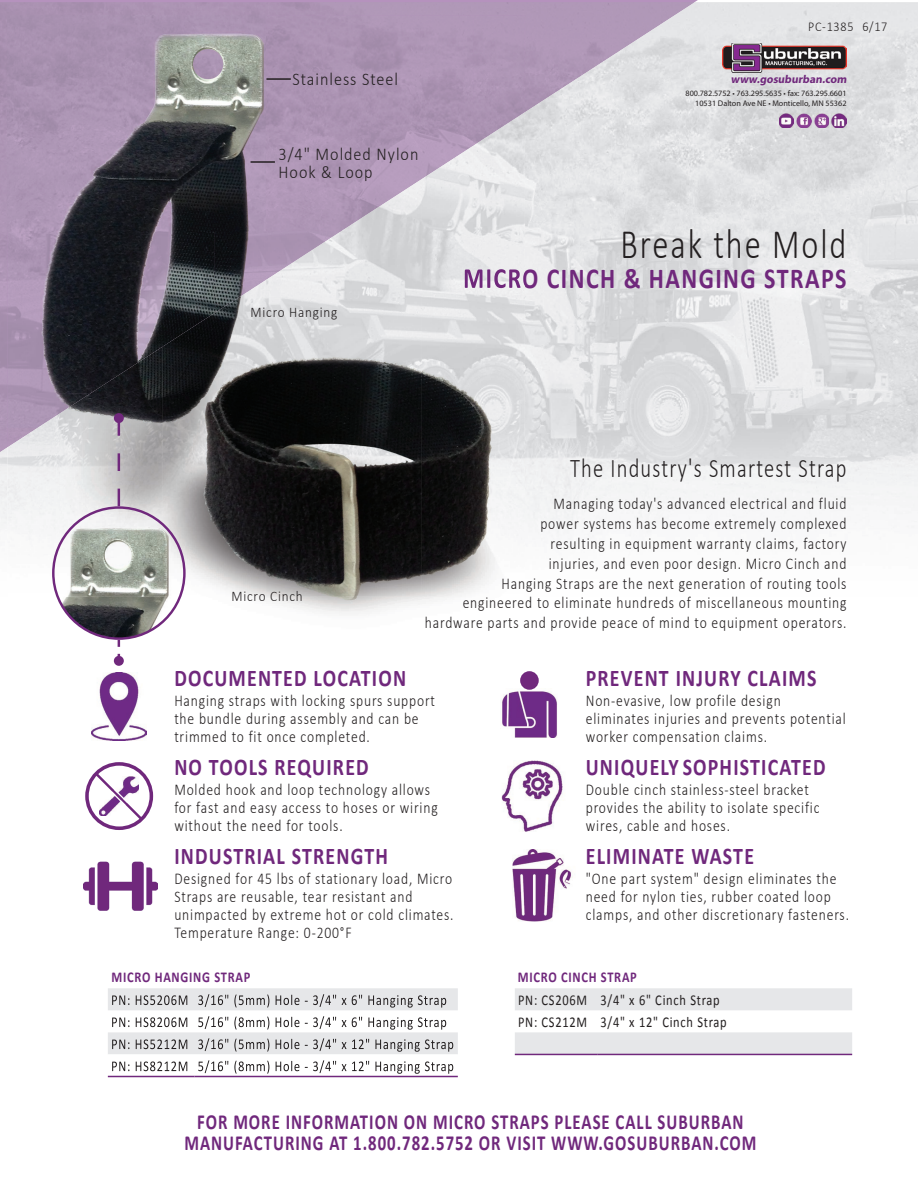
<style>
.page{position:relative;width:918px;height:1188px;background:#fff}
.page>*{position:absolute;margin:0;border:0;box-sizing:border-box;transform-origin:0 0}
.t1{font:300 42px "Calibri";letter-spacing:.06em;color:#231f20;scale:.77 1}
.t2{font:700 28.95px "Calibri";letter-spacing:.06em;color:#70287c;scale:.83 1}
.t3{font:300 27px "Calibri";letter-spacing:.06em;color:#231f20;scale:.76 1}
.t4{font:700 24px "Calibri";letter-spacing:.06em;color:#70287c;scale:.83 1}
.t5{font:700 21.45px/21.5px "Calibri";letter-spacing:.06em;color:#70287c;text-align:center;scale:.78 1}
.t6{font:300 18px/18px "Calibri";letter-spacing:.06em;color:#231f20;scale:.9 1}
.t7{font:300 16.5px/18px "Calibri";letter-spacing:.06em;color:#231f20;scale:.83 1}
.t8{font:15px/22px "Calibri";letter-spacing:.06em;color:#231f20;scale:.83 1}
.t9{font:700 15px "Calibri";letter-spacing:.06em;color:#70287c;scale:.83 1}
.t10{font:300 14.7px "Calibri";letter-spacing:.06em;color:#231f20;scale:.9 1}
.t11{font:300 13.5px "Calibri";letter-spacing:.06em;color:#231f20;scale:.9 1}
.t12{font:700 11.4px "Myriad Pro";color:#70287c}
.t13{font:8.1px/10.5px "Myriad Pro";color:#231f20;text-align:right}
</style>
<div class="page">
<img style="left:612px;top:2px;width:306px;height:534px">
<img style="left:525px;top:71px;width:87px;height:468px">
<img style="left:0;top:2px;width:695px;height:50px">
<img style="left:525px;top:51px;width:63px;height:61px">
<img style="left:588px;top:51px;width:30px;height:20px">
<img style="left:525px;top:269px;width:321px;height:19px">
<img style="left:56px;top:597px;width:393px;height:69px">
<img style="left:422px;top:146px;width:103px;height:451px">
<img style="left:318px;top:232px;width:104px;height:365px">
<img style="left:266px;top:286px;width:52px;height:311px">
<img style="left:162px;top:286px;width:104px;height:311px">
<img style="left:59px;top:394px;width:104px;height:149px">
<img style="left:7px;top:447px;width:52px;height:150px">
<img style="left:7px;top:16px;width:467px;height:216px">
<img style="left:473px;top:16px;width:52px;height:130px">
<img style="left:7px;top:231px;width:208px;height:163px">
<img style="left:214px;top:231px;width:127px;height:55px">
<img style="left:214px;top:285px;width:44px;height:28px">
<img style="left:7px;top:393px;width:84px;height:54px">
<img style="left:465px;top:269px;width:60px;height:19px">
<div style="left:85px;top:762px;width:68px;height:68px;border:4px solid #70287c;border-radius:50%"></div>
<svg style="left:92px;top:770px;width:53px;height:52px"></svg>
<img style="left:92px;top:672px;width:54px;height:68px">
<img style="left:502px;top:691px;width:55px;height:47px">
<div style="left:520px;top:671px;width:19px;height:19px;background:#70287c;border-radius:50%"></div>
<img style="left:84px;top:861px;width:74px;height:50px">
<img style="left:501px;top:761px;width:62px;height:71px">
<img style="left:512px;top:849px;width:61px;height:73px">
<img style="left:58px;top:597px;width:65px;height:42px">
<img style="left:53px;top:512px;width:42px;height:60px">
<svg style="left:118px;top:423px;width:2px;height:83px"></svg>
<div style="left:114px;top:413px;width:10px;height:10px;background:#70287c;border-radius:50%"></div>
<svg style="left:515px;top:988px;width:337px;height:66px"></svg>
<hr style="left:515px;top:1054px;width:82px;height:1px;background:#70287c">
<hr style="left:597px;top:1054px;width:255px;height:1px;background:#70287c">
<svg style="left:108px;top:988px;width:350px;height:89px"></svg>
<img style="left:112px;top:995px;width:75px;height:10px">
<img style="left:198px;top:994px;width:248px;height:14px">
<img style="left:112px;top:1017px;width:75px;height:10px">
<img style="left:198px;top:1016px;width:248px;height:14px">
<img style="left:112px;top:1039px;width:75px;height:10px">
<img style="left:198px;top:1038px;width:255px;height:14px">
<img style="left:112px;top:1061px;width:75px;height:10px">
<img style="left:198px;top:1060px;width:255px;height:14px">
<svg style="left:118px;top:640px;width:2px;height:16px"></svg>
<div style="left:114px;top:656px;width:10px;height:10px;background:#70287c;border-radius:50%"></div>
<img style="left:797px;top:113px;width:14px;height:15px">
<img style="left:814px;top:113px;width:15px;height:15px">
<img style="left:832px;top:113px;width:15px;height:15px">
<img style="left:779px;top:113px;width:15px;height:15px">
<img style="left:723px;top:43px;width:124px;height:29px">
<hr style="left:251px;top:161px;width:24px;height:2px;background:#231f20">
<hr style="left:266px;top:78px;width:25px;height:2px;background:#231f20">
<p class="t6" style="left:293px;top:70px;width:119px">Stainless Steel</p>
<p class="t6" style="left:279px;top:145px;width:157px">3/4" Molded Nylon<br>Hook &amp; Loop</p>
<p class="t10" style="left:251px;top:303px;width:98px">Micro Hanging</p>
<p class="t11" style="left:808px;top:18px;width:90px">PC-1385 6/17</p>
<p class="t12" style="left:731px;top:72px;width:119px">www.gosuburban.com</p>
<p class="t13" style="left:685px;top:87px;width:163px">800.782.5752 • 763.295.5635 • fax: 763.295.6601<br>10531 Dalton Ave NE • Monticello, MN 55362</p>
<h1 class="t1" style="left:620px;top:218px;width:295px">Break the Mold</h1>
<h2 class="t2" style="left:463px;top:260px;width:463px">MICRO CINCH &amp; HANGING STRAPS</h2>
<p class="t10" style="left:232px;top:587px;width:81px">Micro Cinch</p>
<h3 class="t3" style="left:570px;top:451px;width:365px">The Industry's Smartest Strap</h3>
<p class="t7" style="left:425px;top:494px;width:510px;line-height:19.8px;text-align:right">Managing today's advanced electrical and fluid<br>power systems has become extremely complexed<br>resulting in equipment warranty claims, factory<br>injuries, and even poor design. Micro Cinch and<br>Hanging Straps are the next generation of routing tools<br>engineered to eliminate hundreds of miscellaneous mounting hardware parts and provide peace of mind to equipment operators.</p>
<h3 class="t4" style="left:174px;top:662px;width:281px">DOCUMENTED LOCATION</h3>
<p class="t7" style="left:174px;top:691px;width:316px">Hanging straps with locking spurs support the bundle during assembly and can be trimmed to fit once completed.</p>
<h3 class="t4" style="left:174px;top:752px;width:236px">NO TOOLS REQUIRED</h3>
<p class="t7" style="left:174px;top:781px;width:319px">Molded hook and loop technology allows for fast and easy access to hoses or wiring without the need for tools.</p>
<h3 class="t4" style="left:174px;top:840px;width:259px">INDUSTRIAL STRENGTH</h3>
<p class="t7" style="left:174px;top:869px;width:338px">Designed for 45 lbs of stationary load, Micro Straps are reusable, tear resistant and unimpacted by extreme hot or cold climates.<br>Temperature Range: 0-200°F</p>
<p class="t9" style="left:111px;top:968px;width:169px">MICRO HANGING STRAP</p>
<h3 class="t4" style="left:586px;top:662px;width:280px">PREVENT INJURY CLAIMS</h3>
<p class="t7" style="left:586px;top:691px;width:315px">Non-evasive, low profile design eliminates injuries and prevents potential worker compensation claims.</p>
<h3 class="t4" style="left:586px;top:752px;width:290px">UNIQUELY SOPHISTICATED</h3>
<p class="t7" style="left:586px;top:781px;width:283px">Double cinch stainless-steel bracket provides the ability to isolate specific wires, cable and hoses.</p>
<h3 class="t4" style="left:586px;top:840px;width:204px">ELIMINATE WASTE</h3>
<p class="t7" style="left:586px;top:869px;width:319px">"One part system" design eliminates the need for nylon ties, rubber coated loop clamps, and other discretionary fasteners.</p>
<p class="t9" style="left:518px;top:968px;width:145px">MICRO CINCH STRAP</p>
<p class="t8" style="left:518px;top:989px;width:253px">PN: CS206M 3/4" x 6" Cinch Strap<br>PN: CS212M 3/4" x 12" Cinch Strap</p>
<h3 class="t5" style="left:184px;top:1111px;width:735px">FOR MORE INFORMATION ON MICRO STRAPS PLEASE CALL SUBURBAN<br>MANUFACTURING AT 1.800.782.5752 OR VISIT WWW.GOSUBURBAN.COM</h3>
</div>
